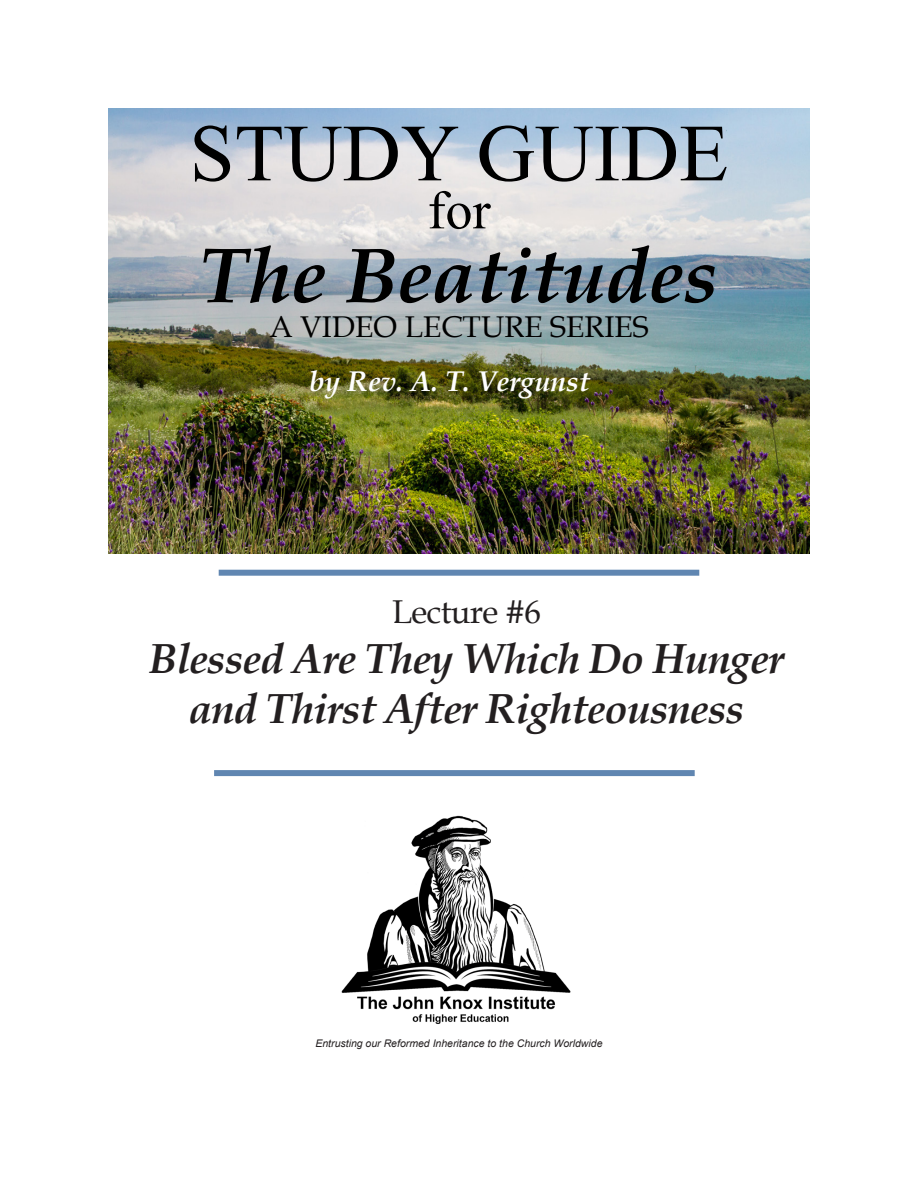
<style>
.page{position:relative;width:918px;height:1188px;background:#fff}
.page>*{position:absolute;margin:0;border:0;box-sizing:border-box;transform-origin:0 0}
.t1{font:81px "Times New Roman";color:#000}
.t2{font:italic 700 78px "Book Antiqua";color:#000}
.t3{font:54px "Times New Roman";color:#000}
.t4{font:italic 700 42px/50.4px "Book Antiqua";letter-spacing:-.02em;color:#231f20;text-align:center}
.t5{font:33px "Book Antiqua";letter-spacing:-.02em;color:#231f20}
.t6{font:30px "Book Antiqua";color:#000}
.t7{font:italic 700 28.5px "Book Antiqua";color:#fff}
.t8{font:italic 10.5px "Arial";color:#231f20}
</style>
<div class="page">
<img style="left:108px;top:108px;width:702px;height:446px">
<img style="left:341px;top:815px;width:230px;height:209px">
<div style="left:219px;top:570px;width:480px;height:6px;background:#6086b1"></div>
<div style="left:214px;top:770px;width:481px;height:6px;background:#6086b1"></div>
<p class="t1" style="left:189px;top:96px;width:541px">STUDY GUIDE</p>
<p class="t3" style="left:428px;top:172px;width:64px">for</p>
<p class="t2" style="left:200px;top:222px;width:519px">The Beatitudes</p>
<p class="t6" style="left:269px;top:306px;width:381px">A VIDEO LECTURE SERIES</p>
<p class="t7" style="left:309px;top:361px;width:282px">by Rev. A. T. Vergunst</p>
<p class="t5" style="left:392px;top:588px;width:150px">Lecture #6</p>
<p class="t4" style="left:149px;top:633px;width:637px">Blessed Are They Which Do Hunger and Thirst After Righteousness</p>
<p class="t8" style="left:315px;top:1037px;width:289px">Entrusting our Reformed Inheritance to the Church Worldwide</p>
</div>
